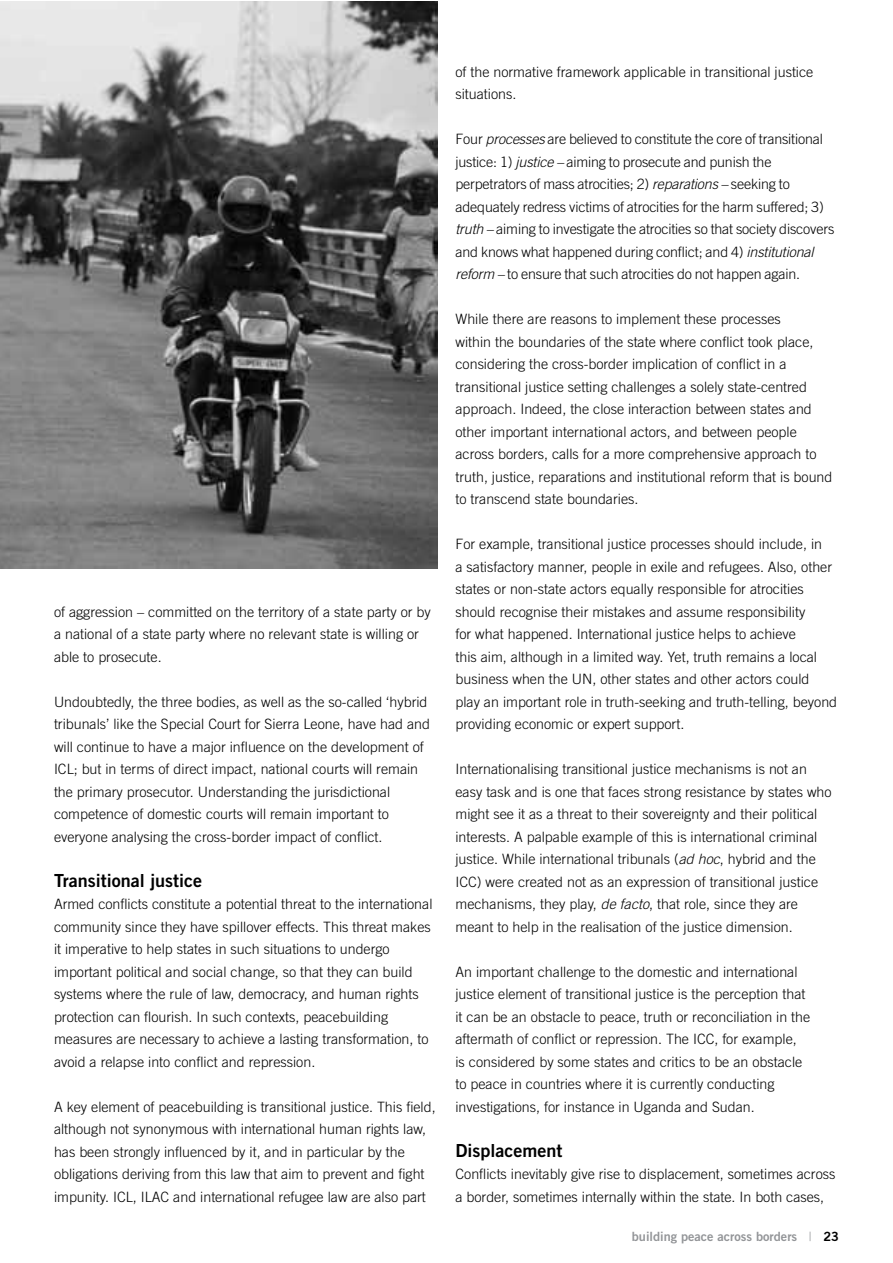
<style>
.page{position:relative;width:893px;height:1263px;background:#fff}
.page>*{position:absolute;margin:0;border:0;box-sizing:border-box;transform-origin:0 0}
.t1{font:18px "Trade Gothic LT Std Bd 2";color:#000}
.t2{font:300 14.25px/22.5px "Trade Gothic LT Std";color:#000}
.t3{font:12.75px "Trade Gothic LT Std Bd 2";color:#939598}
.s1{font-style:italic}
.s2{font-family:"Trade Gothic LT Std";font-weight:300}
.s3{color:#000}
</style>
<div class="page">
<img style="left:0;top:1px;width:438px;height:568px">
<p class="t2" style="left:54px;top:600px;width:378px">of aggression – committed on the territory of a state party or by a national of a state party where no relevant state is willing or able to prosecute.</p>
<p class="t2" style="left:54px;top:690px;width:378px">Undoubtedly, the three bodies, as well as the so-called ‘hybrid tribunals’ like the Special Court for Sierra Leone, have had and will continue to have a major influence on the development of ICL; but in terms of direct impact, national courts will remain the primary prosecutor. Understanding the jurisdictional competence of domestic courts will remain important to everyone analysing the cross-border impact of conflict.</p>
<p class="t1" style="left:54px;top:869px;width:150px">Transitional justice</p>
<p class="t2" style="left:54px;top:892px;width:380px">Armed conflicts constitute a potential threat to the international community since they have spillover effects. This threat makes it imperative to help states in such situations to undergo important political and social change, so that they can build systems where the rule of law, democracy, and human rights protection can flourish. In such contexts, peacebuilding measures are necessary to achieve a lasting transformation, to avoid a relapse into conflict and repression.</p>
<p class="t2" style="left:54px;top:1095px;width:383px">A key element of peacebuilding is transitional justice. This field, although not synonymous with international human rights law, has been strongly influenced by it, and in particular by the obligations deriving from this law that aim to prevent and fight impunity. ICL, ILAC and international refugee law are also part</p>
<p class="t2" style="left:455px;top:60px;width:359px">of the normative framework applicable in transitional justice situations.</p>
<p class="t2" style="left:455px;top:128px;width:380px">Four <span class="s1">processes</span> are believed to constitute the core of transitional justice: 1) <span class="s1">justice –</span> aiming to prosecute and punish the perpetrators of mass atrocities; 2) <span class="s1">reparations –</span> seeking to adequately redress victims of atrocities for the harm suffered; 3) <span class="s1">truth –</span> aiming to investigate the atrocities so that society discovers and knows what happened during conflict; and 4) <span class="s1">institutional reform –</span> to ensure that such atrocities do not happen again.</p>
<p class="t2" style="left:455px;top:308px;width:378px">While there are reasons to implement these processes<br>within the boundaries of the state where conflict took place, considering the cross-border implication of conflict in a transitional justice setting challenges a solely state-centred approach. Indeed, the close interaction between states and other important international actors, and between people across borders, calls for a more comprehensive approach to truth, justice, reparations and institutional reform that is bound to transcend state boundaries.</p>
<p class="t2" style="left:455px;top:533px;width:383px">For example, transitional justice processes should include, in<br>a satisfactory manner, people in exile and refugees. Also, other states or non-state actors equally responsible for atrocities should recognise their mistakes and assume responsibility<br>for what happened. International justice helps to achieve<br>this aim, although in a limited way. Yet, truth remains a local business when the UN, other states and other actors could play an important role in truth-seeking and truth-telling, beyond providing economic or expert support.</p>
<p class="t2" style="left:455px;top:758px;width:378px">Internationalising transitional justice mechanisms is not an easy task and is one that faces strong resistance by states who might see it as a threat to their sovereignty and their political interests. A palpable example of this is international criminal justice. While international tribunals (<span class="s1">ad hoc</span>, hybrid and the ICC) were created not as an expression of transitional justice mechanisms, they play, <span class="s1">de facto</span>, that role, since they are meant to help in the realisation of the justice dimension.</p>
<p class="t2" style="left:455px;top:960px;width:356px">An important challenge to the domestic and international justice element of transitional justice is the perception that it can be an obstacle to peace, truth or reconciliation in the aftermath of conflict or repression. The ICC, for example,<br>is considered by some states and critics to be an obstacle to peace in countries where it is currently conducting investigations, for instance in Uganda and Sudan.</p>
<p class="t1" style="left:455px;top:1139px;width:109px">Displacement</p>
<p class="t2" style="left:455px;top:1162px;width:381px">Conflicts inevitably give rise to displacement, sometimes across a border, sometimes internally within the state. In both cases,</p>
<p class="t3" style="left:632px;top:1229px;width:209px">building peace across borders <span class="s2">|</span> <span class="s3">23</span></p>
</div>
